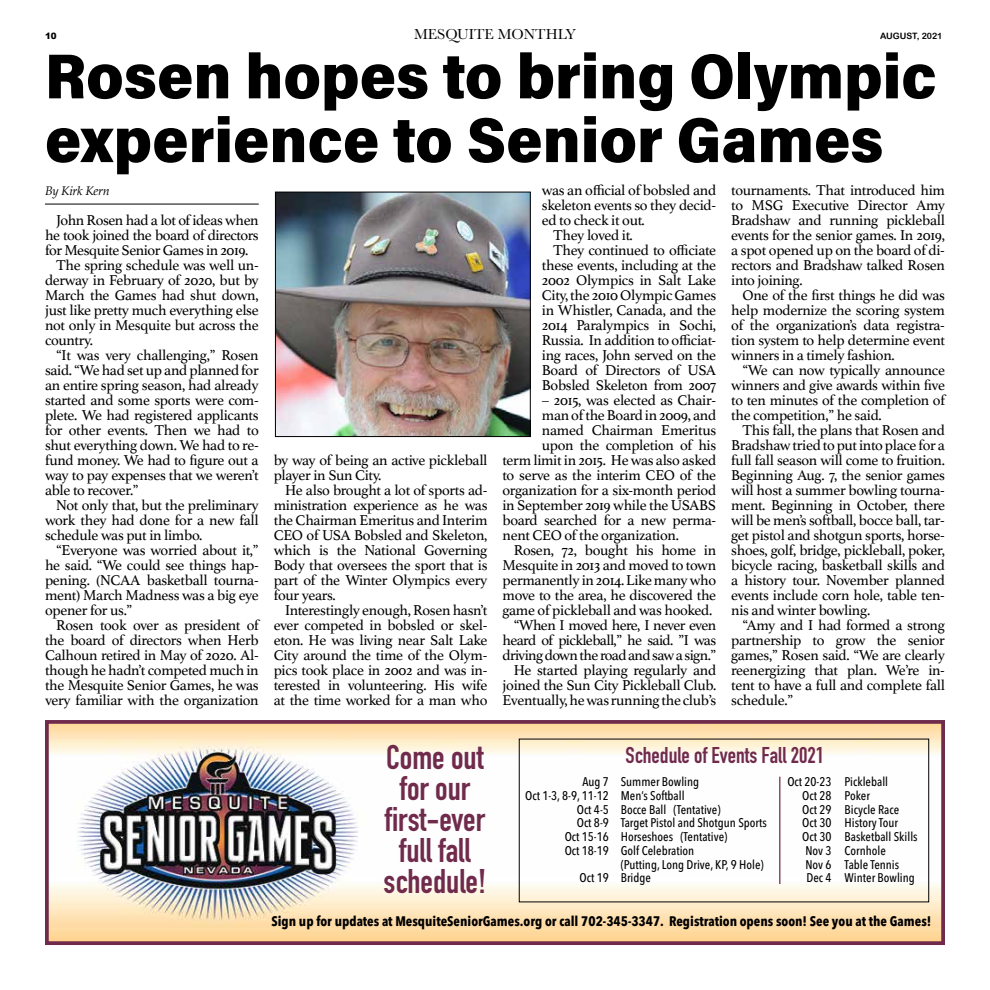
<style>
.page{position:relative;width:990px;height:990px;background:#fff}
.page>*{position:absolute;margin:0;border:0;box-sizing:border-box;transform-origin:0 0}
.t1{font:63.75px/63.8px "Acumin Variable Concept";letter-spacing:.065em;color:#000}
.t2{font:700 33.75px/31px "DIN Condensed";color:#702b4c;text-align:center}
.t3{font:700 22.5px "DIN Condensed";color:#702b4c}
.t4{font:15px/15px "Athelas";letter-spacing:-.02em;color:#000;text-align:justify}
.t5{font:15px "Athelas";letter-spacing:-.04em;color:#000}
.t6{font:15px "Baskerville";color:#000}
.t7{font:700 13.75px "Avenir Next Condensed";color:#000}
.t8{font:500 12.5px "Avenir Next Condensed";color:#000}
.t9{font:italic 12.5px "Palatino";letter-spacing:-.02em;color:#000}
.t10{font:8.75px "Arial Rounded MT Bold";color:#000}
.t11{font:900 8.75px "Arial";color:#000}
</style>
<div class="page">
<img style="left:50px;top:725px;width:890px;height:215px">
<div style="left:45px;top:720px;width:900px;height:225px;border:4px solid #702b4c"></div>
<hr style="left:779px;top:777px;width:1px;height:107px;background:#702b4c">
<img style="left:277px;top:194px;width:252px;height:241px">
<div style="left:275px;top:192px;width:256px;height:245px;border:1px solid #000"></div>
<hr style="left:45px;top:204px;width:214px;height:1px;background:#000">
<p class="t11" style="left:45px;top:29px;width:13px">10</p>
<p class="t6" style="left:414px;top:25px;width:163px">MESQUITE MONTHLY</p>
<p class="t10" style="left:880px;top:31px;width:64px">AUGUST, 2021</p>
<h1 class="t1" style="left:45px;top:42px;width:889px">Rosen hopes to bring Olympic experience to Senior Games</h1>
<p class="t9" style="left:45px;top:180px;width:66px">By Kirk Kern</p>
<p class="t4" style="left:56px;top:212px;width:204px">John Rosen had a lot of ideas when</p>
<p class="t4" style="left:45px;top:227px;width:215px">he took joined the board of directors</p>
<p class="t4" style="left:45px;top:242px;width:205px">for Mesquite Senior Games in 2019.</p>
<p class="t4" style="left:56px;top:257px;width:204px">The spring schedule was well un-</p>
<p class="t4" style="left:45px;top:272px;width:215px">derway in February of 2020, but by</p>
<p class="t4" style="left:45px;top:287px;width:215px">March the Games had shut down,</p>
<p class="t4" style="left:45px;top:302px;width:215px">just like pretty much everything else</p>
<p class="t4" style="left:45px;top:317px;width:215px">not only in Mesquite but across the</p>
<p class="t4" style="left:45px;top:332px;width:50px">country.</p>
<p class="t4" style="left:56px;top:347px;width:204px">“It was very challenging,” Rosen</p>
<p class="t4" style="left:45px;top:362px;width:215px">said. “We had set up and planned for</p>
<p class="t4" style="left:45px;top:377px;width:215px">an entire spring season, had already</p>
<p class="t4" style="left:45px;top:392px;width:215px">started and some sports were com-</p>
<p class="t4" style="left:45px;top:407px;width:215px">plete. We had registered applicants</p>
<p class="t4" style="left:45px;top:422px;width:215px">for other events. Then we had to</p>
<p class="t4" style="left:45px;top:437px;width:215px">shut everything down. We had to re-</p>
<p class="t4" style="left:45px;top:452px;width:215px">fund money. We had to figure out a</p>
<p class="t4" style="left:45px;top:467px;width:215px">way to pay expenses that we weren’t</p>
<p class="t4" style="left:45px;top:482px;width:95px">able to recover.”</p>
<p class="t4" style="left:56px;top:497px;width:204px">Not only that, but the preliminary</p>
<p class="t4" style="left:45px;top:512px;width:215px">work they had done for a new fall</p>
<p class="t4" style="left:45px;top:527px;width:159px">schedule was put in limbo.</p>
<p class="t4" style="left:56px;top:542px;width:204px">“Everyone was worried about it,”</p>
<p class="t4" style="left:45px;top:557px;width:215px">he said. “We could see things hap-</p>
<p class="t4" style="left:45px;top:572px;width:215px">pening. (NCAA basketball tourna-</p>
<p class="t4" style="left:45px;top:587px;width:215px">ment) March Madness was a big eye</p>
<p class="t4" style="left:45px;top:602px;width:89px">opener for us.”</p>
<p class="t4" style="left:56px;top:617px;width:204px">Rosen took over as president of</p>
<p class="t4" style="left:45px;top:632px;width:215px">the board of directors when Herb</p>
<p class="t4" style="left:45px;top:647px;width:215px">Calhoun retired in May of 2020. Al-</p>
<p class="t4" style="left:45px;top:662px;width:215px">though he hadn’t competed much in</p>
<p class="t4" style="left:45px;top:677px;width:215px">the Mesquite Senior Games, he was</p>
<p class="t4" style="left:45px;top:692px;width:215px">very familiar with the organization</p>
<p class="t4" style="left:542px;top:182px;width:176px">was an official of bobsled and</p>
<p class="t4" style="left:542px;top:197px;width:176px">skeleton events so they decid-</p>
<p class="t4" style="left:542px;top:212px;width:104px">ed to check it out.</p>
<p class="t4" style="left:553px;top:227px;width:81px">They loved it.</p>
<p class="t4" style="left:553px;top:242px;width:165px">They continued to officiate</p>
<p class="t4" style="left:542px;top:257px;width:176px">these events, including at the</p>
<p class="t4" style="left:542px;top:272px;width:176px">2002 Olympics in Salt Lake</p>
<p class="t4" style="left:542px;top:287px;width:176px">City, the 2010 Olympic Games</p>
<p class="t4" style="left:542px;top:302px;width:176px">in Whistler, Canada, and the</p>
<p class="t4" style="left:542px;top:317px;width:176px">2014 Paralympics in Sochi,</p>
<p class="t4" style="left:542px;top:332px;width:176px">Russia. In addition to officiat-</p>
<p class="t4" style="left:542px;top:347px;width:176px">ing races, John served on the</p>
<p class="t4" style="left:542px;top:362px;width:176px">Board of Directors of USA</p>
<p class="t4" style="left:542px;top:377px;width:176px">Bobsled Skeleton from 2007</p>
<p class="t4" style="left:542px;top:392px;width:176px">– 2015, was elected as Chair-</p>
<p class="t4" style="left:542px;top:407px;width:176px">man of the Board in 2009, and</p>
<p class="t4" style="left:542px;top:422px;width:176px">named Chairman Emeritus</p>
<p class="t4" style="left:542px;top:437px;width:176px">upon the completion of his</p>
<p class="t4" style="left:502px;top:452px;width:215px">term limit in 2015. He was also asked</p>
<p class="t4" style="left:502px;top:467px;width:215px">to serve as the interim CEO of the</p>
<p class="t4" style="left:502px;top:482px;width:215px">organization for a six-month period</p>
<p class="t4" style="left:502px;top:497px;width:215px">in September 2019 while the USABS</p>
<p class="t4" style="left:502px;top:512px;width:215px">board searched for a new perma-</p>
<p class="t4" style="left:502px;top:527px;width:178px">nent CEO of the organization.</p>
<p class="t4" style="left:514px;top:542px;width:204px">Rosen, 72, bought his home in</p>
<p class="t4" style="left:502px;top:557px;width:215px">Mesquite in 2013 and moved to town</p>
<p class="t4" style="left:502px;top:572px;width:215px">permanently in 2014. Like many who</p>
<p class="t4" style="left:502px;top:587px;width:215px">move to the area, he discovered the</p>
<p class="t4" style="left:502px;top:602px;width:211px">game of pickleball and was hooked.</p>
<p class="t5" style="left:514px;top:613px;width:204px">“When I moved here, I never even</p>
<p class="t5" style="left:502px;top:628px;width:215px">heard of pickleball,” he said. ”I was</p>
<p class="t5" style="left:502px;top:643px;width:215px">driving down the road and saw a sign.”</p>
<p class="t4" style="left:514px;top:662px;width:204px">He started playing regularly and</p>
<p class="t4" style="left:502px;top:677px;width:215px">joined the Sun City Pickleball Club.</p>
<p class="t4" style="left:502px;top:692px;width:215px">Eventually, he was running the club’s</p>
<p class="t4" style="left:731px;top:182px;width:215px">tournaments. That introduced him to MSG Executive Director Amy Bradshaw and running pickleball events for the senior games. In 2019, a spot opened up on the board of di&shy;rectors and Bradshaw talked Rosen into joining.</p>
<p class="t4" style="left:731px;top:287px;width:215px;text-indent:11px">One of the first things he did was help modernize the scoring system of the organization’s data registra&shy;tion system to help determine event winners in a timely fashion.</p>
<p class="t4" style="left:731px;top:362px;width:215px;text-indent:11px">“We can now typically announce winners and give awards within five to ten minutes of the completion of the competition,” he said.</p>
<p class="t4" style="left:731px;top:422px;width:215px;text-indent:11px">This fall, the plans that Rosen and Bradshaw tried to put into place for a full fall season will come to fruition.<br>Beginning Aug. 7, the senior games will host a summer bowling tourna&shy;ment. Beginning in October, there will be men’s softball, bocce ball, tar&shy;get pistol and shotgun sports, horse&shy;shoes, golf, bridge, pickleball, poker, bicycle racing, basketball skills and a history tour. November planned events include corn hole, table ten&shy;nis and winter bowling.</p>
<p class="t4" style="left:731px;top:617px;width:215px;text-indent:11px">“Amy and I had formed a strong partnership to grow the senior games,” Rosen said. “We are clearly reenergizing that plan. We’re in&shy;tent to have a full and complete fall schedule.”</p>
<p class="t4" style="left:274px;top:452px;width:215px">by way of being an active pickleball player in Sun City.</p>
<p class="t4" style="left:274px;top:482px;width:215px;text-indent:11px">He also brought a lot of sports ad&shy;ministration experience as he was the Chairman Emeritus and Interim CEO of USA Bobsled and Skeleton, which is the National Governing Body that oversees the sport that is part of the Winter Olympics every four years.</p>
<p class="t4" style="left:274px;top:602px;width:215px;text-indent:11px">Interestingly enough, Rosen hasn’t ever competed in bobsled or skel&shy;eton. He was living near Salt Lake City around the time of the Olym&shy;pics took place in 2002 and was in&shy;terested in volunteering. His wife at the time worked for a man who</p>
<h2 class="t2" style="left:384px;top:742px;width:104px">Come out for our first-ever full fall schedule!</h2>
<h3 class="t3" style="left:626px;top:740px;width:200px">Schedule of Events Fall 2021</h3>
<p class="t8" style="left:787px;top:774px;width:102px">Oct 20-23 Pickleball</p>
<p class="t8" style="left:802px;top:788px;width:69px">Oct 28 Poker</p>
<p class="t8" style="left:802px;top:802px;width:98px">Oct 29 Bicycle Race</p>
<p class="t8" style="left:802px;top:815px;width:97px">Oct 30 History Tour</p>
<p class="t8" style="left:802px;top:829px;width:117px">Oct 30 Basketball Skills</p>
<p class="t8" style="left:805px;top:843px;width:82px">Nov 3 Cornhole</p>
<p class="t8" style="left:805px;top:857px;width:95px">Nov 6 Table Tennis</p>
<p class="t8" style="left:806px;top:870px;width:110px">Dec 4 Winter Bowling</p>
<p class="t7" style="left:271px;top:913px;width:662px">Sign up for updates at MesquiteSeniorGames.org or call 702-345-3347. Registration opens soon! See you at the Games!</p>
<p class="t8" style="left:582px;top:774px;width:118px">Aug 7 Summer Bowling</p>
<p class="t8" style="left:525px;top:788px;width:161px">Oct 1-3, 8-9, 11-12 Men’s Softball</p>
<p class="t8" style="left:577px;top:802px;width:145px">Oct 4-5 Bocce Ball (Tentative)</p>
<p class="t8" style="left:577px;top:815px;width:192px">Oct 8-9 Target Pistol and Shotgun Sports</p>
<p class="t8" style="left:565px;top:829px;width:164px">Oct 15-16 Horseshoes (Tentative)</p>
<p class="t8" style="left:565px;top:843px;width:131px">Oct 18-19 Golf Celebration</p>
<p class="t8" style="left:621px;top:857px;width:144px">(Putting, Long Drive, KP, 9 Hole)</p>
<p class="t8" style="left:580px;top:870px;width:73px">Oct 19 Bridge</p>
</div>
